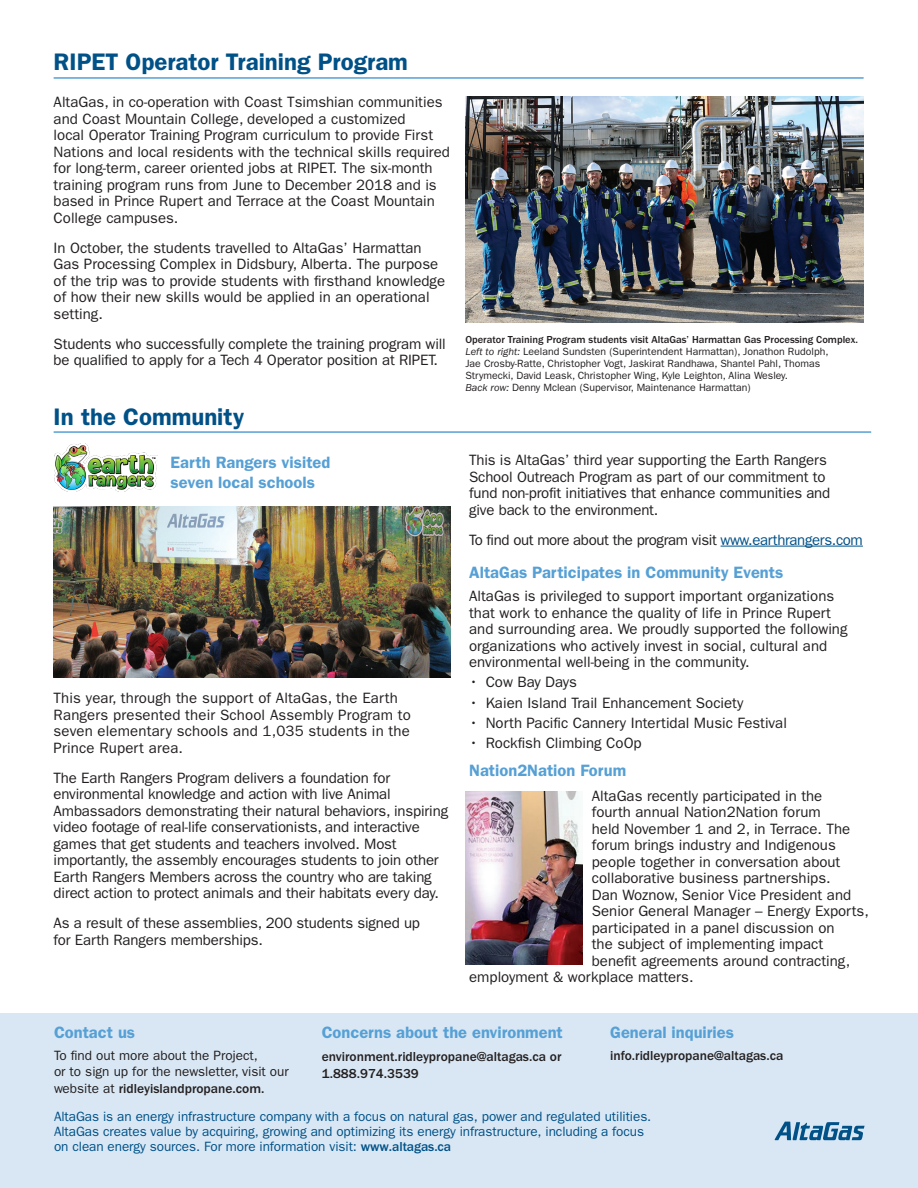
<style>
.page{position:relative;width:918px;height:1188px;background:#fff}
.page>*{position:absolute;margin:0;border:0;box-sizing:border-box;transform-origin:0 0}
.t1{font:600 24px "ITC Franklin Gothic Std";color:#005187}
.Body{font:600 16.5px/19.8px "ITC Franklin Gothic Std";color:#56a0d5}
.Body-2{font:15px/16.5px "ITC Franklin Gothic Std";color:#231f20}
.Body-3{font:15px "ITC Franklin Gothic Std";letter-spacing:-.025em;color:#231f20}
.Body-4{font:13.5px/15px "ITC Franklin Gothic Std";letter-spacing:-.005em;color:#005187}
.Body-5{font:13.5px/16.5px "ITC Franklin Gothic Std";color:#231f20}
.Body-6{font:500 13.5px/16.5px "ITC Franklin Gothic Std";color:#231f20}
.Captions{font:10.5px/12px "ITC Franklin Gothic Std";color:#231f20}
.s1{font-weight:500}
.s2{font-style:italic}
.s3{color:#005187}
</style>
<div class="page">
<div style="left:0;top:1013px;width:918px;height:175px;background:#d9e7f4"></div>
<svg style="left:775px;top:1122px;width:90px;height:18px"></svg>
<hr style="left:54px;top:77px;width:810px;height:2px;background:#56a0d5">
<img style="left:466px;top:97px;width:398px;height:225px">
<hr style="left:54px;top:431px;width:817px;height:2px;background:#56a0d5">
<img style="left:54px;top:507px;width:397px;height:170px">
<hr style="left:721px;top:546px;width:142px;height:1px;background:#005187">
<img style="left:54px;top:444px;width:103px;height:47px">
<img style="left:465px;top:792px;width:117px;height:173px">
<h2 class="t1" style="left:54px;top:48px;width:356px">RIPET Operator Training Program</h2>
<p class="Body-2" style="left:54px;top:94px;width:398px">AltaGas, in co-operation with Coast Tsimshian communities and Coast Mountain College, developed a customized<br>local Operator Training Program curriculum to provide First Nations and local residents with the technical skills required for long-term, career oriented jobs at RIPET. The six-month training program runs from June to December 2018 and is based in Prince Rupert and Terrace at the Coast Mountain College campuses.</p>
<p class="Body-2" style="left:54px;top:239px;width:393px">In October, the students travelled to AltaGas’ Harmattan Gas Processing Complex in Didsbury, Alberta. The purpose of the trip was to provide students with firsthand knowledge of how their new skills would be applied in an operational setting.</p>
<p class="Body-2" style="left:54px;top:335px;width:394px">Students who successfully complete the training program will be qualified to apply for a Tech 4 Operator position at RIPET.</p>
<p class="Captions" style="left:465px;top:333px;width:394px"><span class="s1">Operator Training Program students visit AltaGas’ Harmattan Gas Processing Complex.<br></span><span class="s2">Left to right:</span> Leeland Sundsten (Superintendent Harmattan), Jonathon Rudolph,<br>Jae Crosby-Ratte, Christopher Vogt, Jaskirat Randhawa, Shantel Pahl, Thomas Strymecki, David Leask, Christopher Wing, Kyle Leighton, Alina Wesley.<br><span class="s2">Back row:</span> Denny Mclean (Supervisor, Maintenance Harmattan)</p>
<h2 class="t1" style="left:54px;top:402px;width:192px">In the Community</h2>
<h3 class="Body" style="left:171px;top:453px;width:161px">Earth Rangers visited seven local schools</h3>
<p class="Body-2" style="left:54px;top:690px;width:359px">This year, through the support of AltaGas, the Earth Rangers presented their School Assembly Program to seven elementary schools and 1,035 students in the Prince Rupert area.</p>
<p class="Body-2" style="left:54px;top:770px;width:396px">The Earth Rangers Program delivers a foundation for environmental knowledge and action with live Animal Ambassadors demonstrating their natural behaviors, inspiring video footage of real-life conservationists, and interactive games that get students and teachers involved. Most importantly, the assembly encourages students to join other Earth Rangers Members across the country who are taking direct action to protect animals and their habitats every day.</p>
<p class="Body-2" style="left:54px;top:915px;width:368px">As a result of these assemblies, 200 students signed up for Earth Rangers memberships.</p>
<p class="Body-2" style="left:469px;top:452px;width:363px">This is AltaGas’ third year supporting the Earth Rangers School Outreach Program as part of our commitment to fund non-profit initiatives that enhance communities and give back to the environment.</p>
<p class="Body-3" style="left:469px;top:531px;width:395px">To find out more about the program visit <span class="s3">www.earthrangers.com</span></p>
<p class="Body" style="left:469px;top:562px;width:316px">AltaGas Participates in Community Events</p>
<p class="Body-2" style="left:469px;top:588px;width:380px">AltaGas is privileged to support important organizations that work to enhance the quality of life in Prince Rupert and surrounding area. We proudly supported the following organizations who actively invest in social, cultural and environmental well-being in the community.</p>
<p class="Body-2" style="left:469px;top:674px;width:109px">• Cow Bay Days</p>
<p class="Body-2" style="left:469px;top:694px;width:276px">• Kaien Island Trail Enhancement Society</p>
<p class="Body-2" style="left:469px;top:715px;width:319px">• North Pacific Cannery Intertidal Music Festival</p>
<p class="Body-2" style="left:469px;top:735px;width:174px">• Rockfish Climbing CoOp</p>
<h3 class="Body" style="left:469px;top:760px;width:159px">Nation2Nation Forum</h3>
<h3 class="Body-2" style="left:592px;top:788px;width:232px">AltaGas recently participated in the</h3>
<h3 class="Body-2" style="left:592px;top:804px;width:231px">fourth annual Nation2Nation forum</h3>
<h3 class="Body-2" style="left:592px;top:821px;width:260px">held November 1 and 2, in Terrace. The</h3>
<h3 class="Body-2" style="left:592px;top:837px;width:246px">forum brings industry and Indigenous</h3>
<h3 class="Body-2" style="left:592px;top:854px;width:250px">people together in conversation about</h3>
<h3 class="Body-2" style="left:592px;top:870px;width:240px">collaborative business partnerships.</h3>
<h3 class="Body-2" style="left:592px;top:887px;width:261px">Dan Woznow, Senior Vice President and</h3>
<h3 class="Body-2" style="left:592px;top:903px;width:279px">Senior General Manager – Energy Exports,</h3>
<h3 class="Body-2" style="left:592px;top:920px;width:244px">participated in a panel discussion on</h3>
<h3 class="Body-2" style="left:592px;top:936px;width:233px">the subject of implementing impact</h3>
<h3 class="Body-2" style="left:592px;top:953px;width:260px">benefit agreements around contracting,</h3>
<h3 class="Body-2" style="left:469px;top:969px;width:226px">employment &amp; workplace matters.</h3>
<h3 class="Body" style="left:54px;top:1023px;width:83px">Contact us</h3>
<p class="Body-5" style="left:54px;top:1047px;width:236px">To find out more about the Project,<br>or to sign up for the newsletter, visit our website at <span class="s1">ridleyislandpropane.com.</span></p>
<p class="Body" style="left:322px;top:1023px;width:243px">Concerns about the environment</p>
<p class="Body-6" style="left:322px;top:1049px;width:241px">environment.ridleypropane@altagas.ca or<br>1.888.974.3539</p>
<h3 class="Body" style="left:610px;top:1023px;width:125px">General inquiries</h3>
<p class="Body-6" style="left:610px;top:1047px;width:175px">info.ridleypropane@altagas.ca</p>
<p class="Body-4" style="left:54px;top:1109px;width:599px">AltaGas is an energy infrastructure company with a focus on natural gas, power and regulated utilities.<br>AltaGas creates value by acquiring, growing and optimizing its energy infrastructure, including a focus on clean energy sources. For more information visit: <span class="s1">www.altagas.ca</span></p>
</div>
